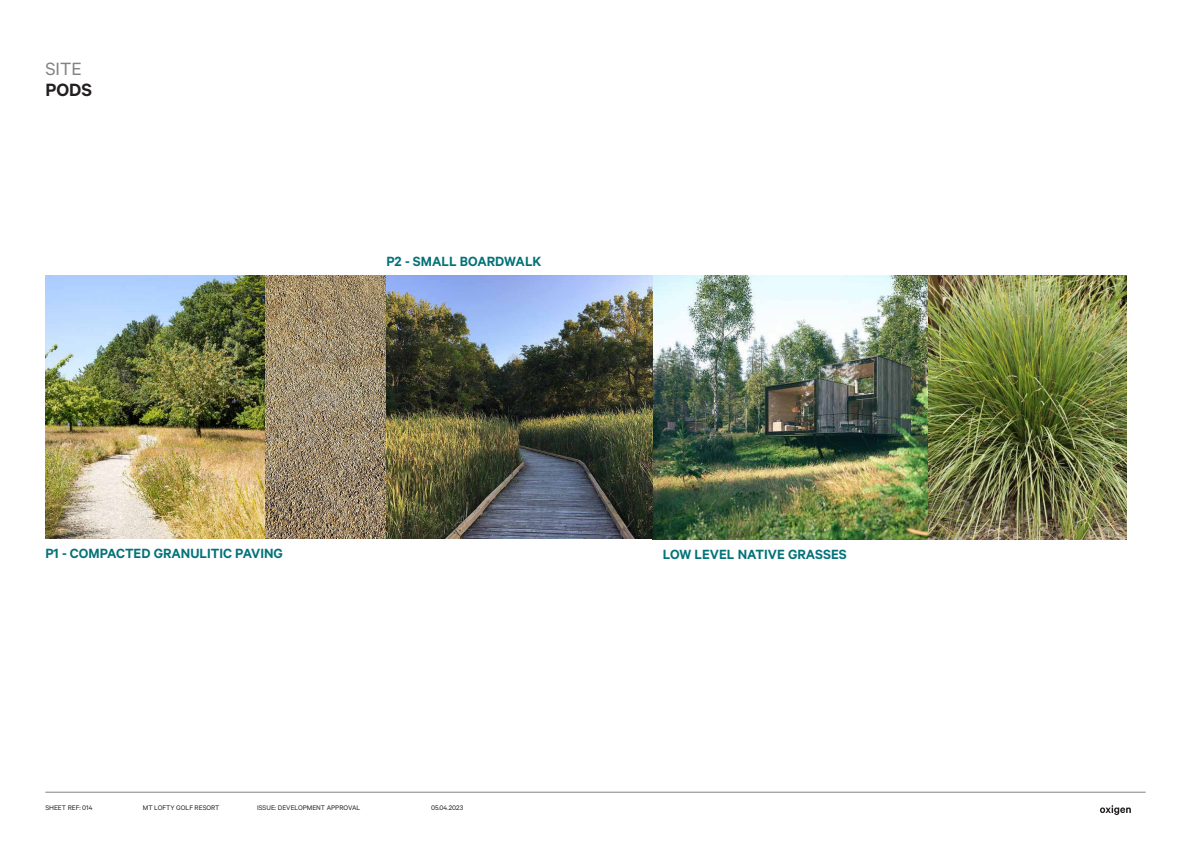
<style>
.page{position:relative;width:1191px;height:842px;background:#fff}
.page>*{position:absolute;margin:0;border:0;box-sizing:border-box;transform-origin:0 0}
.t1{font:20px "Calibre";color:#808285}
.t2{font:600 20px "Calibre";color:#231f20}
.t3{font:600 15px "Calibre";color:#037278}
.t4{font:7.5px "Calibre";color:#231f20}
</style>
<div class="page">
<img style="left:45px;top:275px;width:1081px;height:264px">
<hr style="left:45px;top:792px;width:1100px;height:1px;background:#808285">
<svg style="left:1100px;top:805px;width:30px;height:10px"></svg>
<h1 class="t1" style="left:45px;top:57px;width:38px">SITE</h1>
<h1 class="t2" style="left:45px;top:78px;width:48px">PODS</h1>
<p class="t3" style="left:386px;top:252px;width:157px">P2 - SMALL BOARDWALK</p>
<p class="t3" style="left:45px;top:544px;width:239px">P1 - COMPACTED GRANULITIC PAVING</p>
<p class="t3" style="left:663px;top:545px;width:185px">LOW LEVEL NATIVE GRASSES</p>
<p class="t4" style="left:45px;top:803px;width:49px">SHEET REF: 014</p>
<p class="t4" style="left:143px;top:803px;width:78px">MT LOFTY GOLF RESORT</p>
<p class="t4" style="left:257px;top:803px;width:105px">ISSUE: DEVELOPMENT APPROVAL</p>
<p class="t4" style="left:431px;top:803px;width:34px">05.04.2023</p>
</div>
